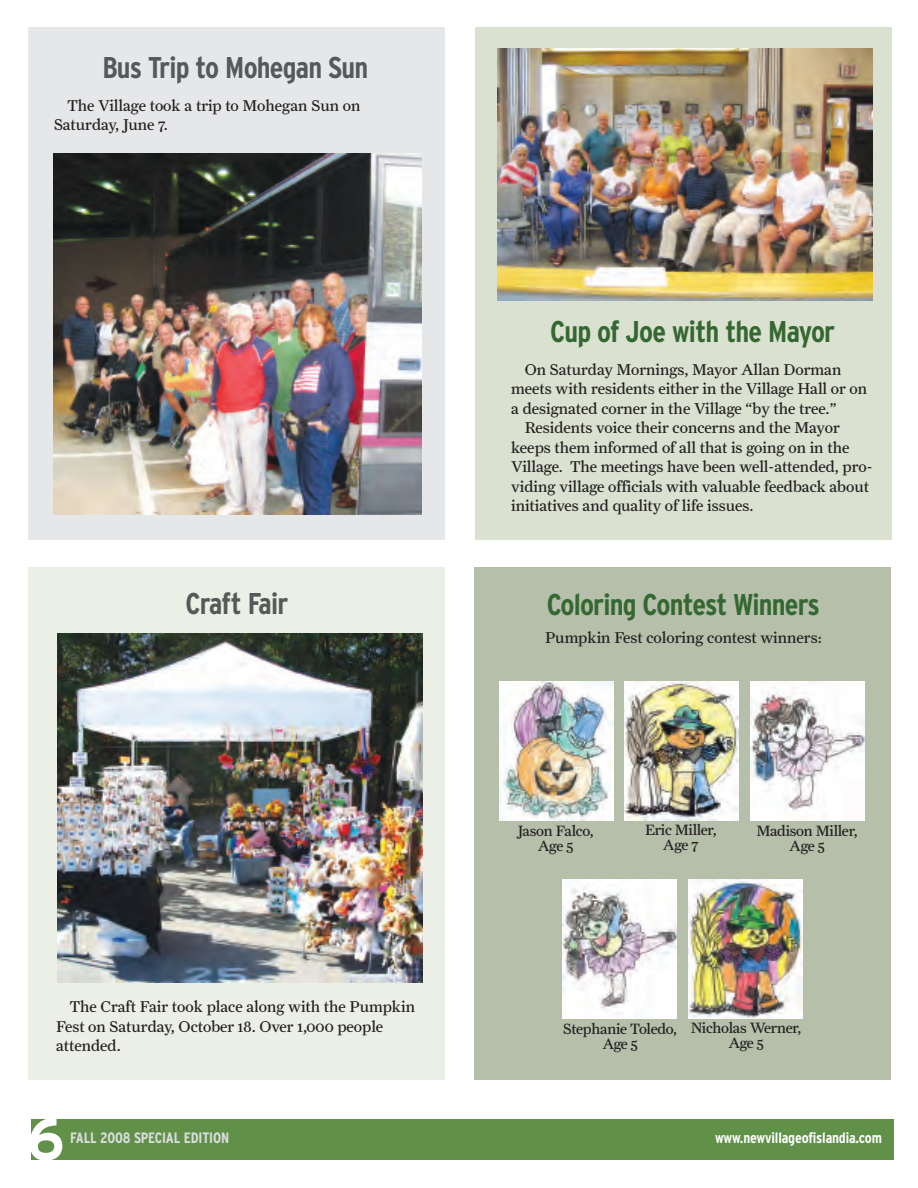
<style>
.page{position:relative;width:918px;height:1188px;background:#fff}
.page>*{position:absolute;margin:0;border:0;box-sizing:border-box;transform-origin:0 0}
.t1{font:700 60px "Interstate";color:#fff;scale:.95 1}
.t2{font:700 condensed 30px "Interstate";letter-spacing:-.025em;color:#356732}
.t3{font:700 condensed 30px "Interstate";letter-spacing:-.025em;color:#57585a}
.t4{font:15.75px/19.5px "Farnham Text";color:#231f20}
.t5{font:15px/15px "Farnham Text";letter-spacing:-.02em;color:#231f20;text-align:center}
.t6{font:700 condensed 15px "Interstate";letter-spacing:-.01em;color:#fff}
.t7{font:700 condensed 15px "Interstate";letter-spacing:-.01em;color:#dcdddf}
</style>
<div class="page">
<div style="left:32px;top:1120px;width:862px;height:40px;background:#619149"></div>
<div style="left:28px;top:27px;width:418px;height:513px;background:#e6e7e9"></div>
<div style="left:476px;top:27px;width:416px;height:513px;background:#dae1d0"></div>
<img style="left:53px;top:154px;width:369px;height:360px">
<img style="left:498px;top:49px;width:374px;height:252px">
<div style="left:28px;top:567px;width:418px;height:513px;background:#ebefe6"></div>
<img style="left:57px;top:634px;width:366px;height:348px">
<div style="left:474px;top:567px;width:417px;height:513px;background:#b5bfaa"></div>
<img style="left:499px;top:681px;width:114px;height:139px">
<img style="left:750px;top:681px;width:114px;height:139px">
<img style="left:624px;top:681px;width:114px;height:139px">
<img style="left:563px;top:880px;width:114px;height:139px">
<img style="left:688px;top:880px;width:115px;height:139px">
<h2 class="t3" style="left:102px;top:51px;width:267px">Bus Trip to Mohegan Sun</h2>
<p class="t4" style="left:54px;top:96px;width:308px;text-indent:13px">The Village took a trip to Mohegan Sun on<br>Saturday, June 7.</p>
<h2 class="t3" style="left:186px;top:586px;width:104px">Craft Fair</h2>
<p class="t4" style="left:56px;top:997px;width:360px;text-indent:13px">The Craft Fair took place along with the Pumpkin<br>Fest on Saturday, October 18. Over 1,000 people attended.</p>
<h2 class="t2" style="left:550px;top:314px;width:286px">Cup of Joe with the Mayor</h2>
<p class="t4" style="left:525px;top:360px;width:318px">On Saturday Mornings, Mayor Allan Dorman</p>
<p class="t4" style="left:511px;top:379px;width:357px">meets with residents either in the Village Hall or on</p>
<p class="t4" style="left:511px;top:399px;width:327px">a designated corner in the Village “by the tree.”</p>
<p class="t4" style="left:525px;top:418px;width:317px">Residents voice their concerns and the Mayor</p>
<p class="t4" style="left:511px;top:438px;width:340px">keeps them informed of all that is going on in the</p>
<p class="t4" style="left:511px;top:457px;width:363px">Village. The meetings have been well-attended, pro-</p>
<p class="t4" style="left:511px;top:477px;width:359px">viding village officials with valuable feedback about</p>
<p class="t4" style="left:511px;top:496px;width:244px">initiatives and quality of life issues.</p>
<h2 class="t2" style="left:547px;top:587px;width:275px">Coloring Contest Winners</h2>
<p class="t4" style="left:545px;top:628px;width:278px">Pumpkin Fest coloring contest winners:</p>
<p class="t5" style="left:518px;top:823px;width:77px">Jason Falco,<br>Age 5</p>
<p class="t5" style="left:645px;top:823px;width:73px">Eric Miller,<br>Age 7</p>
<p class="t5" style="left:756px;top:823px;width:103px">Madison Miller,<br>Age 5</p>
<p class="t5" style="left:563px;top:1021px;width:115px">Stephanie Toledo,<br>Age 5</p>
<p class="t5" style="left:691px;top:1021px;width:112px">Nicholas Werner,<br>Age 5</p>
<h1 class="t1" style="left:27px;top:1104px;width:41px">6</h1>
<p class="t7" style="left:70px;top:1129px;width:161px">FALL 2008 SPECIAL EDITION</p>
<p class="t6" style="left:715px;top:1129px;width:168px">www.newvillageofislandia.com</p>
</div>
